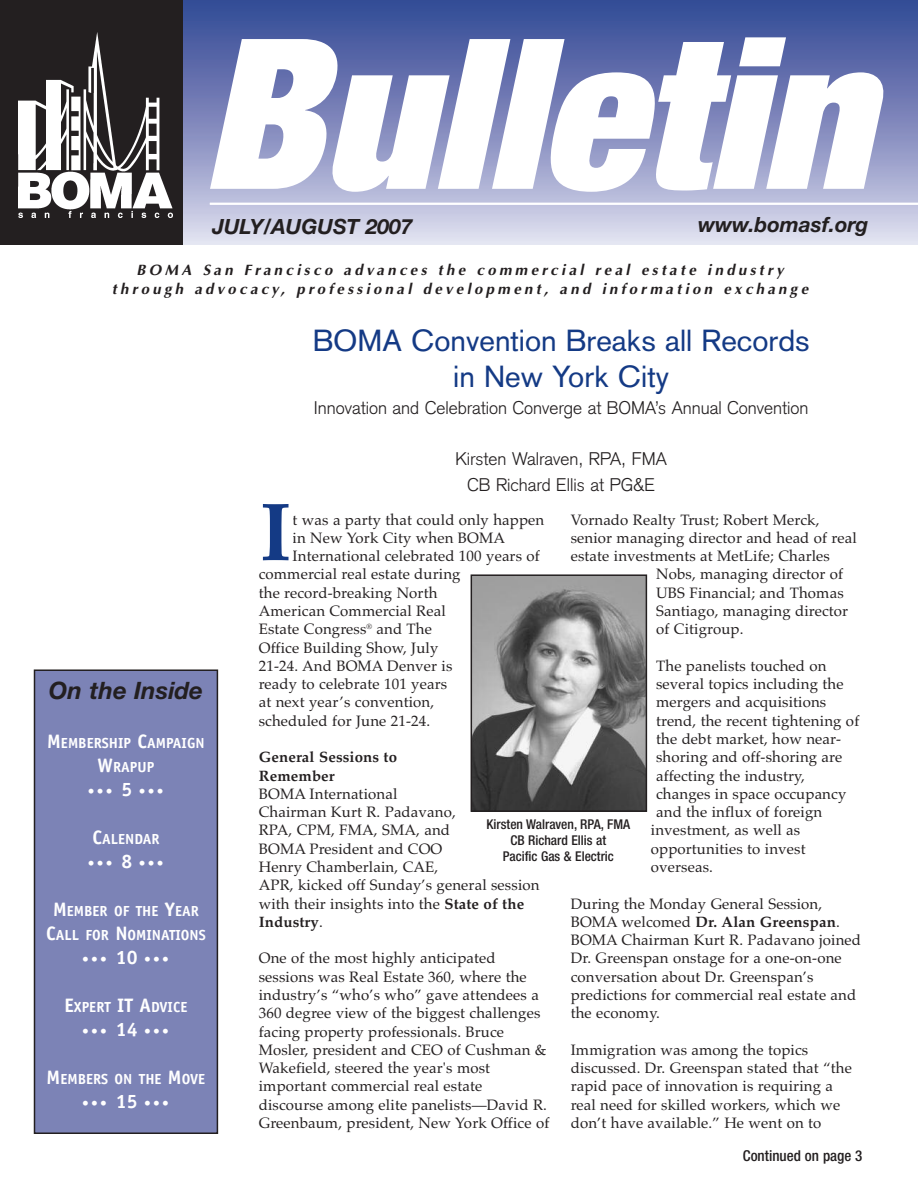
<style>
.page{position:relative;width:918px;height:1188px;background:#fff}
.page>*{position:absolute;margin:0;border:0;box-sizing:border-box;transform-origin:0 0}
.t1{font:700 82.5px "Palatino";color:#143a85}
.t2{font:30px/36px "Akzidenz Grotesk";color:#143a85;text-align:center}
.t3{font:italic 700 24px "Helvetica Neue";color:#231f20}
.t4{font:italic 700 21px "Helvetica Neue";color:#231f20}
.t5{font:300 18px/25.5px "Akzidenz Grotesk";color:#231f20;text-align:center}
.t6{font:15px/18.3px "Palatino";letter-spacing:.01em;color:#231f20}
.t7{font:italic 700 15px/18.3px "Optima";letter-spacing:.22em;color:#231f20;text-align:center}
.t8{font:700 15px/18.3px "Palatino";letter-spacing:.01em;color:#231f20}
.t9{font:500 condensed 15px "Helvetica Neue";color:#231f20}
.t10{font:700 14.7px/24px "Officina Sans";color:#fff;text-align:center}
.t11{font:500 condensed 13.5px/16.2px "Helvetica Neue";color:#231f20;text-align:center}
.t12{font:700 13.5px "Officina Sans";color:#fff}
.s1{font-size:19.5px}
.s2{font-weight:700}
</style>
<div class="page">
<svg style="left:182px;top:0;width:736px;height:244px;background:#8d98c4"></svg>
<svg style="left:210px;top:37px;width:677px;height:155px"></svg>
<hr style="left:210px;top:203px;width:708px;height:2px;background:#fff">
<div style="left:0;top:0;width:182px;height:245px;background:#231f20"></div>
<img style="left:19px;top:33px;width:154px;height:184px">
<div style="left:34px;top:670px;width:183px;height:463px;background:#7c83b6"></div>
<div style="left:34px;top:669px;width:184px;height:465px;border:2px solid #231f20"></div>
<img style="left:474px;top:577px;width:170px;height:232px">
<div style="left:471px;top:574px;width:176px;height:238px;border:2px solid #231f20"></div>
<h3 class="t4" style="left:212px;top:219px;width:202px">JULY/AUGUST 2007</h3>
<h3 class="t4" style="left:698px;top:217px;width:172px">www.bomasf.org</h3>
<p class="t7" style="left:112px;top:261px;width:698px">BOMA San Francisco advances the commercial real estate industry through advocacy, professional development, and information exchange</p>
<h3 class="t3" style="left:49px;top:681px;width:156px">On the Inside</h3>
<p class="t10" style="left:47px;top:732px;width:159px"><span class="s1">M</span>EMBERSHIP <span class="s1">C</span>AMPAIGN<br><span class="s1">W</span>RAPUP</p>
<p class="t12" style="left:88px;top:786px;width:77px">••• <span class="s1">5</span> •••</p>
<p class="t10" style="left:92px;top:828px;width:69px"><span class="s1">C</span>ALENDAR</p>
<p class="t12" style="left:88px;top:858px;width:77px">••• <span class="s1">8</span> •••</p>
<p class="t10" style="left:46px;top:900px;width:161px"><span class="s1">M</span>EMBER OF THE <span class="s1">Y</span>EAR<br><span class="s1">C</span>ALL FOR <span class="s1">N</span>OMINATIONS</p>
<p class="t12" style="left:82px;top:954px;width:88px">••• <span class="s1">10</span> •••</p>
<p class="t10" style="left:65px;top:996px;width:124px"><span class="s1">E</span>XPERT <span class="s1">IT A</span>DVICE</p>
<p class="t12" style="left:82px;top:1026px;width:88px">••• <span class="s1">14</span> •••</p>
<p class="t10" style="left:47px;top:1068px;width:160px"><span class="s1">M</span>EMBERS ON THE <span class="s1">M</span>OVE</p>
<p class="t12" style="left:82px;top:1098px;width:88px">••• <span class="s1">15</span> •••</p>
<h2 class="t2" style="left:313px;top:325px;width:499px">BOMA Convention Breaks all Records in New York City</h2>
<p class="t5" style="left:314px;top:397px;width:496px">Innovation and Celebration Converge at BOMA’s Annual Convention</p>
<p class="t5" style="left:456px;top:448px;width:213px">Kirsten Walraven, RPA, FMA<br>CB Richard Ellis at PG&amp;E</p>
<h1 class="t1" style="left:259px;top:484px;width:34px">I</h1>
<p class="t6" style="left:293px;top:510px;width:253px">t was a party that could only happen</p>
<p class="t6" style="left:293px;top:529px;width:214px">in New York City when BOMA</p>
<p class="t6" style="left:293px;top:547px;width:249px">International celebrated 100 years of</p>
<p class="t6" style="left:259px;top:565px;width:203px">commercial real estate during</p>
<p class="t6" style="left:259px;top:583px;width:180px">the record-breaking North</p>
<p class="t6" style="left:259px;top:602px;width:189px">American Commercial Real</p>
<p class="t6" style="left:259px;top:620px;width:175px">Estate Congress<sup>®</sup> and The</p>
<p class="t6" style="left:259px;top:638px;width:181px">Office Building Show, July</p>
<p class="t6" style="left:259px;top:657px;width:195px">21-24. And BOMA Denver is</p>
<p class="t6" style="left:259px;top:675px;width:190px">ready to celebrate 101 years</p>
<p class="t6" style="left:259px;top:693px;width:177px">at next year’s convention,</p>
<p class="t6" style="left:259px;top:711px;width:173px">scheduled for June 21-24.</p>
<p class="t8" style="left:259px;top:748px;width:140px">General Sessions to<br>Remember</p>
<p class="t6" style="left:259px;top:785px;width:282px">BOMA International<br>Chairman Kurt R. Padavano,<br>RPA, CPM, FMA, SMA, and<br>BOMA President and COO<br>Henry Chamberlain, CAE,<br>APR, kicked off Sunday’s general session with their insights into the <span class="s2">State of the<br>Industry</span>.</p>
<p class="t6" style="left:259px;top:949px;width:292px">One of the most highly anticipated sessions was Real Estate 360, where the industry’s “who’s who” gave attendees a 360 degree view of the biggest challenges facing property professionals. Bruce Mosler, president and CEO of Cushman &amp; Wakefield, steered the year's most important commercial real estate discourse among elite panelists—David R.<br>Greenbaum, president, New York Office of</p>
<p class="t6" style="left:571px;top:510px;width:250px">Vornado Realty Trust; Robert Merck,</p>
<p class="t6" style="left:571px;top:528px;width:288px">senior managing director and head of real</p>
<p class="t6" style="left:571px;top:547px;width:261px">estate investments at MetLife; Charles</p>
<p class="t6" style="left:656px;top:565px;width:189px">Nobs, managing director of</p>
<p class="t6" style="left:656px;top:583px;width:189px">UBS Financial; and Thomas</p>
<p class="t6" style="left:656px;top:602px;width:194px">Santiago, managing director</p>
<p class="t6" style="left:656px;top:620px;width:89px">of Citigroup.</p>
<p class="t6" style="left:656px;top:656px;width:172px">The panelists touched on</p>
<p class="t6" style="left:656px;top:675px;width:189px">several topics including the</p>
<p class="t6" style="left:656px;top:693px;width:172px">mergers and acquisitions</p>
<p class="t6" style="left:656px;top:711px;width:205px">trend, the recent tightening of</p>
<p class="t6" style="left:656px;top:730px;width:186px">the debt market, how near-</p>
<p class="t6" style="left:656px;top:748px;width:188px">shoring and off-shoring are</p>
<p class="t6" style="left:656px;top:766px;width:150px">affecting the industry,</p>
<p class="t6" style="left:656px;top:784px;width:192px">changes in space occupancy</p>
<p class="t6" style="left:656px;top:803px;width:168px">and the influx of foreign</p>
<p class="t6" style="left:651px;top:821px;width:151px">investment, as well as</p>
<p class="t6" style="left:651px;top:839px;width:156px">opportunities to invest</p>
<p class="t6" style="left:651px;top:858px;width:64px">overseas.</p>
<p class="t6" style="left:571px;top:894px;width:292px">During the Monday General Session, BOMA welcomed <span class="s2">Dr. Alan Greenspan</span>.<br>BOMA Chairman Kurt R. Padavano joined Dr. Greenspan onstage for a one-on-one conversation about Dr. Greenspan’s predictions for commercial real estate and the economy.</p>
<p class="t6" style="left:571px;top:1040px;width:283px">Immigration was among the topics discussed. Dr. Greenspan stated that “the rapid pace of innovation is requiring a real need for skilled workers, which we don’t have available.” He went on to</p>
<p class="t11" style="left:487px;top:817px;width:145px">Kirsten Walraven, RPA, FMA<br>CB Richard Ellis at<br>Pacific Gas &amp; Electric</p>
<p class="t9" style="left:743px;top:1151px;width:121px">Continued on page 3</p>
</div>
